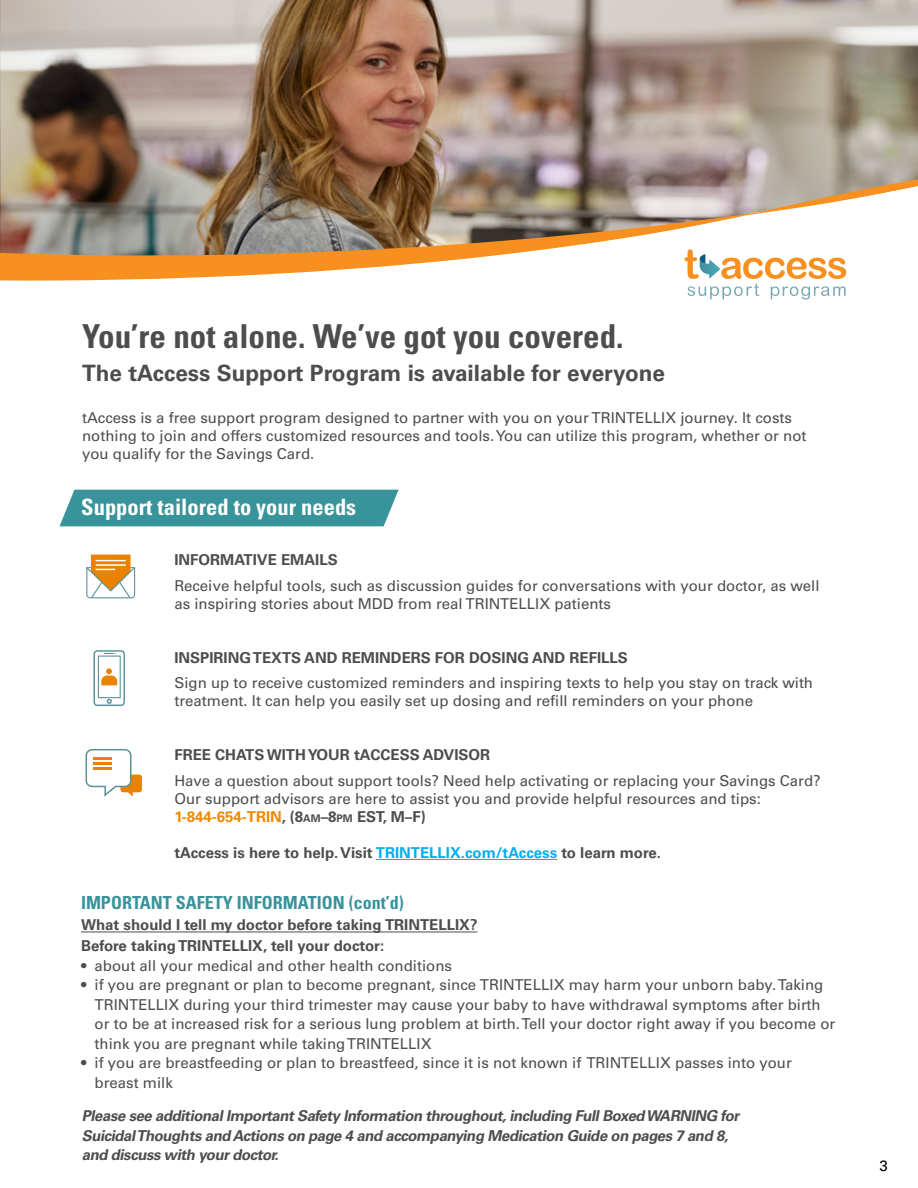
<style>
.page{position:relative;width:918px;height:1188px;background:#fff}
.page>*{position:absolute;margin:0;border:0;box-sizing:border-box;transform-origin:0 0}
.t1{font:700 condensed 33px "Univers LT Std";color:#4d4d4f}
.t2{font:700 22.5px "Univers LT Std";color:#4d4d4f}
.t3{font:700 condensed 22.5px "Univers LT Std";color:#fff}
.t4{font:700 condensed 18px "Univers LT Std";color:#38939b}
.t5{font:15px/18px "Univers LT Std";color:#4d4d4f}
.t6{font:700 15px/20.9px "Univers LT Std";color:#4d4d4f}
.t7{font:italic 700 15px/19.5px "Univers LT Std";color:#4d4d4f}
.t8{font:15px "Univers LT Std";color:#000}
.s1{font-weight:700;color:#ef8a00}
.s2{font-weight:700}
.s3{font-weight:700;font-size:10.5px}
.s4{color:#00aeef}
</style>
<div class="page">
<div style="left:59px;top:490px;width:340px;height:36px;background:#38939b"></div>
<hr style="left:376px;top:859px;width:181px;height:1px;background:#00aeef">
<svg style="left:86px;top:555px;width:49px;height:43px"></svg>
<svg style="left:86px;top:749px;width:56px;height:48px"></svg>
<hr style="left:94px;top:757px;width:18px;height:3px;background:#e88200">
<hr style="left:94px;top:762px;width:18px;height:3px;background:#e88200">
<hr style="left:94px;top:767px;width:18px;height:3px;background:#e88200">
<svg style="left:94px;top:650px;width:31px;height:56px"></svg>
<img style="left:0;top:0;width:918px;height:281px">
<svg style="left:685px;top:249px;width:161px;height:50px"></svg>
<hr style="left:81px;top:932px;width:397px;height:1px;background:#4d4d4f">
<h1 class="t1" style="left:82px;top:316px;width:543px">You’re not alone. We’ve got you covered.</h1>
<h2 class="t2" style="left:82px;top:360px;width:585px">The tAccess Support Program is available for everyone</h2>
<p class="t5" style="left:82px;top:409px;width:726px">tAccess is a free support program designed to partner with you on your TRINTELLIX journey. It costs nothing to join and offers customized resources and tools. You can utilize this program, whether or not you qualify for the Savings Card.</p>
<h2 class="t3" style="left:81px;top:493px;width:276px">Support tailored to your needs</h2>
<p class="t6" style="left:174px;top:550px;width:165px">INFORMATIVE EMAILS</p>
<p class="t5" style="left:174px;top:577px;width:647px">Receive helpful tools, such as discussion guides for conversations with your doctor, as well as inspiring stories about MDD from real TRINTELLIX patients</p>
<p class="t6" style="left:174px;top:647px;width:455px">INSPIRING TEXTS AND REMINDERS FOR DOSING AND REFILLS</p>
<p class="t5" style="left:174px;top:674px;width:640px">Sign up to receive customized reminders and inspiring texts to help you stay on track with treatment. It can help you easily set up dosing and refill reminders on your phone</p>
<p class="t6" style="left:174px;top:745px;width:317px">FREE CHATS WITH YOUR tACCESS ADVISOR</p>
<p class="t5" style="left:174px;top:772px;width:648px">Have a question about support tools? Need help activating or replacing your Savings Card?<br>Our support advisors are here to assist you and provide helpful resources and tips:<br><span class="s1">1-844-654-TRIN</span><span class="s2">, (8</span><span class="s3">AM</span><span class="s2">–8</span><span class="s3">PM</span> <span class="s2">EST, M–F)</span></p>
<p class="t6" style="left:174px;top:842px;width:488px">tAccess is here to help. Visit <span class="s4">TRINTELLIX.com/tAccess</span> to learn more.</p>
<p class="t4" style="left:81px;top:891px;width:324px">IMPORTANT SAFETY INFORMATION (cont’d)</p>
<p class="t6" style="left:81px;top:915px;width:398px">What should I tell my doctor before taking TRINTELLIX?<br>Before taking TRINTELLIX, tell your doctor:</p>
<p class="t5" style="left:81px;top:957px;width:373px">• about all your medical and other health conditions</p>
<p class="t5" style="left:95px;top:975px;width:742px;line-height:19.5px;text-indent:-14px">• if you are pregnant or plan to become pregnant, since TRINTELLIX may harm your unborn baby. Taking TRINTELLIX during your third trimester may cause your baby to have withdrawal symptoms after birth or to be at increased risk for a serious lung problem at birth. Tell your doctor right away if you become or think you are pregnant while taking TRINTELLIX</p>
<p class="t5" style="left:95px;top:1053px;width:699px;line-height:19.5px;text-indent:-14px">• if you are breastfeeding or plan to breastfeed, since it is not known if TRINTELLIX passes into your breast milk</p>
<p class="t7" style="left:82px;top:1106px;width:662px">Please see additionalImportantSafety Information throughout,including FullBoxed WARNING for<br>SuicidalThoughts and Actions on page 4 and accompanying Medication Guide on pages 7 and 8, and discuss with yourdoctor.</p>
<p class="t8" style="left:880px;top:1156px;width:10px">3</p>
</div>
